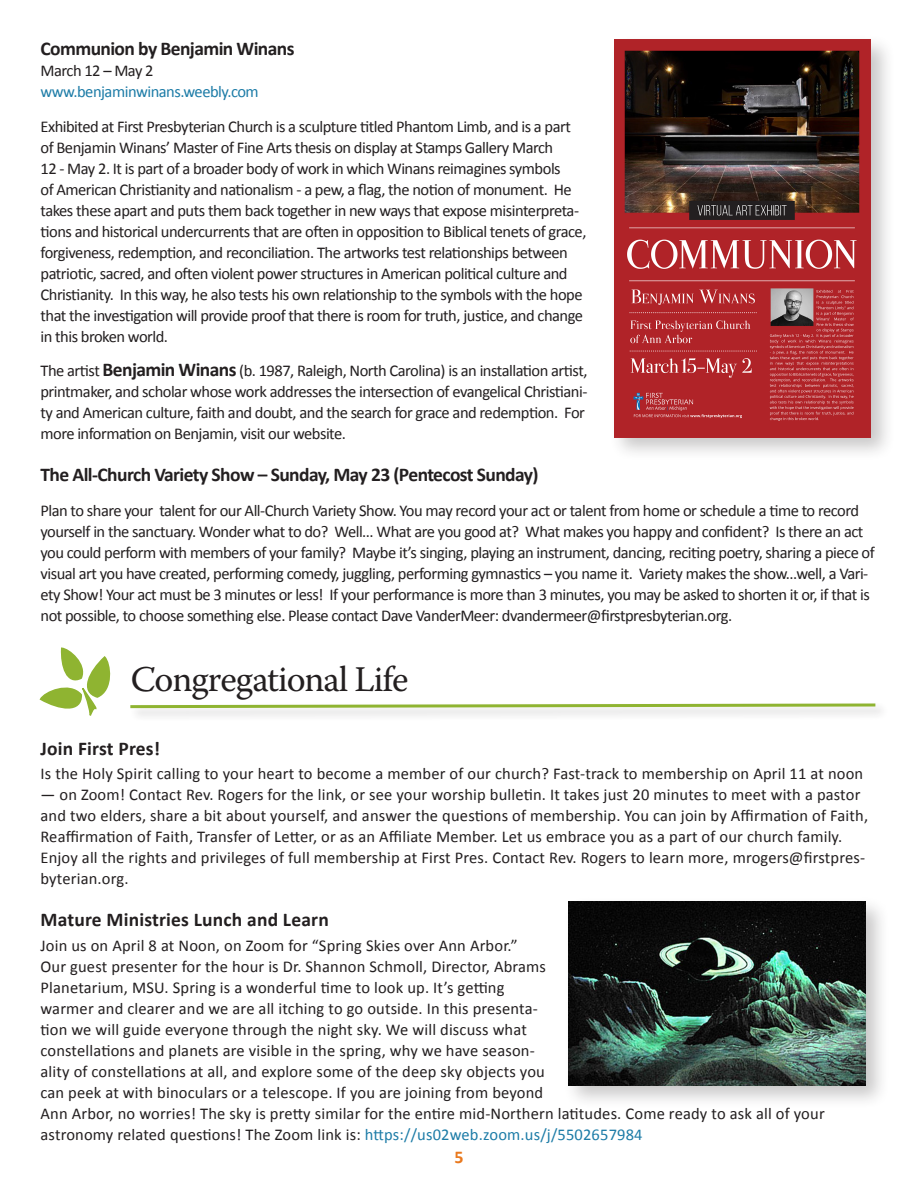
<style>
.page{position:relative;width:918px;height:1188px;background:#fff}
.page>*{position:absolute;margin:0;border:0;box-sizing:border-box;transform-origin:0 0}
.t1{font:36px "Warnock Pro";letter-spacing:-.03em;color:#231f20}
.t2{font:700 19.5px "Calibri";letter-spacing:-.03em;color:#231f20}
.t3{font:700 19.5px "Calibri";letter-spacing:.01em;color:#231f20}
.t4{font:700 18px "Calibri";color:#e9791e}
.t5{font:16.5px/21px "Calibri";letter-spacing:-.03em;color:#231f20}
.t6{font:16.5px/21px "Calibri";letter-spacing:.01em;color:#231f20}
.t7{font:16.5px "Calibri";letter-spacing:-.03em;color:#1d7ca7}
.s1{font-weight:700;font-size:19.5px}
.s2{color:#1d7ca7}
</style>
<div class="page">
<div style="left:609px;top:34px;width:286px;height:428px;background:#231f20;opacity:.25"></div>
<img style="left:614px;top:40px;width:257px;height:397px">
<div style="left:562px;top:895px;width:329px;height:215px;background:#231f20;opacity:.25"></div>
<img style="left:568px;top:901px;width:298px;height:184px">
<div style="left:128px;top:701px;width:761px;height:21px;background:#f5f5f5"></div>
<svg style="left:130px;top:703px;width:746px;height:6px"></svg>
<svg style="left:39px;top:647px;width:72px;height:69px"></svg>
<p class="t2" style="left:40px;top:36px;width:256px">Communion by Benjamin Winans</p>
<p class="t5" style="left:40px;top:60px;width:115px">March 12 – May 2</p>
<p class="t7" style="left:40px;top:81px;width:220px">www.benjaminwinans.weebly.com</p>
<p class="t5" style="left:40px;top:116px;width:547px">Exhibited at First Presbyterian Church is a sculpture titled Phantom Limb, and is a part of Benjamin Winans’ Master of Fine Arts thesis on display at Stamps Gallery March<br>12 - May 2. It is part of a broader body of work in which Winans reimagines symbols<br>of American Christianity and nationalism - a pew, a flag, the notion of monument. He takes these apart and puts them back together in new ways that expose misinterpreta&shy;tions and historical undercurrents that are often in opposition to Biblical tenets of grace, forgiveness, redemption, and reconciliation. The artworks test relationships between patriotic, sacred, and often violent power structures in American political culture and Christianity. In this way, he also tests his own relationship to the symbols with the hope that the investigation will provide proof that there is room for truth, justice, and change in this broken world.</p>
<p class="t5" style="left:40px;top:360px;width:549px">The artist <span class="s1">Benjamin Winans</span> (b. 1987, Raleigh, North Carolina) is an installation artist, printmaker, and scholar whose work addresses the intersection of evangelical Christiani&shy;ty and American culture, faith and doubt, and the search for grace and redemption. For more information on Benjamin, visit our website.</p>
<p class="t2" style="left:40px;top:462px;width:500px">The All-Church Variety Show – Sunday, May 23 (Pentecost Sunday)</p>
<p class="t5" style="left:40px;top:500px;width:836px">Plan to share your talent for our All-Church Variety Show. You may record your act or talent from home or schedule a time to record yourself in the sanctuary. Wonder what to do? Well... What are you good at? What makes you happy and confident? Is there an act you could perform with members of your family? Maybe it’s singing, playing an instrument, dancing, reciting poetry, sharing a piece of visual art you have created, performing comedy, juggling, performing gymnastics – you name it. Variety makes the show...well, a Vari&shy;ety Show! Your act must be 3 minutes or less! If your performance is more than 3 minutes, you may be asked to shorten it or, if that is not possible, to choose something else. Please contact Dave VanderMeer: dvandermeer@firstpresbyterian.org.</p>
<h1 class="t1" style="left:131px;top:657px;width:279px">Congregational Life</h1>
<p class="t3" style="left:40px;top:736px;width:121px">Join First Pres!</p>
<p class="t6" style="left:40px;top:763px;width:824px">Is the Holy Spirit calling to your heart to become a member of our church? Fast-track to membership on April 11 at noon</p>
<p class="t6" style="left:40px;top:784px;width:829px">— on Zoom! Contact Rev. Rogers for the link, or see your worship bulletin. It takes just 20 minutes to meet with a pastor and two elders, share a bit about yourself, and answer the questions of membership. You can join by Affirmation of Faith, Reaffirmation of Faith, Transfer of Letter, or as an Affiliate Member. Let us embrace you as a part of our church family.<br>Enjoy all the rights and privileges of full membership at First Pres. Contact Rev. Rogers to learn more, mrogers@firstpres&shy;byterian.org.</p>
<p class="t3" style="left:40px;top:907px;width:290px">Mature Ministries Lunch and Learn</p>
<p class="t6" style="left:40px;top:935px;width:786px">Join us on April 8 at Noon, on Zoom for “Spring Skies over Ann Arbor.”<br>Our guest presenter for the hour is Dr. Shannon Schmoll, Director, Abrams<br>Planetarium, MSU. Spring is a wonderful time to look up. It’s getting<br>warmer and clearer and we are all itching to go outside. In this presenta-<br>tion we will guide everyone through the night sky. We will discuss what<br>constellations and planets are visible in the spring, why we have season-<br>ality of constellations at all, and explore some of the deep sky objects you<br>can peek at with binoculars or a telescope. If you are joining from beyond<br>Ann Arbor, no worries! The sky is pretty similar for the entire mid-Northern latitudes. Come ready to ask all of your astronomy related questions! The Zoom link is: <span class="s2">https://us02web.zoom.us/j/5502657984</span></p>
<p class="t4" style="left:454px;top:1145px;width:11px">5</p>
</div>
